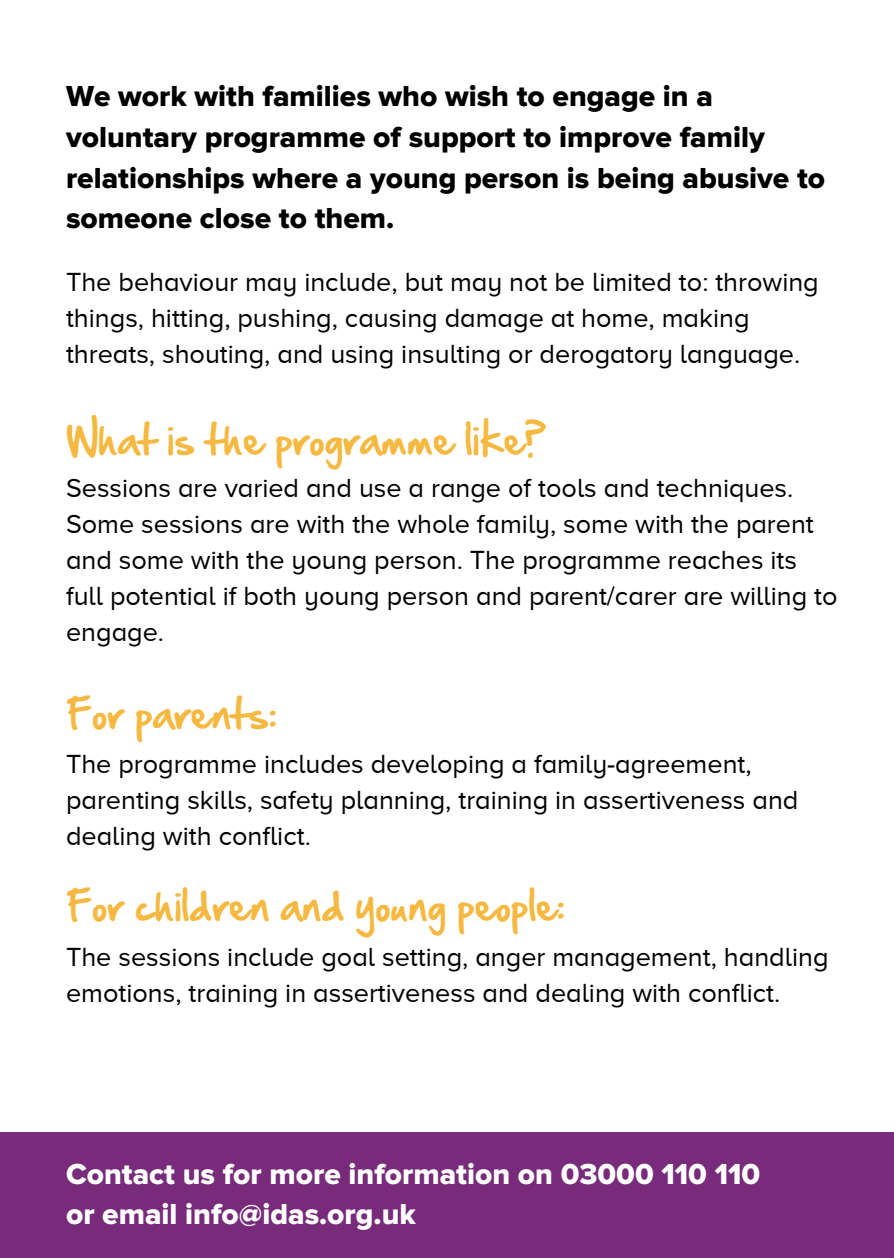
<style>
.page{position:relative;width:894px;height:1258px;background:#fff}
.page>*{position:absolute;margin:0;border:0;box-sizing:border-box;transform-origin:0 0}
.t1{font:36px "Hand Of Sean";color:#f5b941}
.t2{font:30px/40.5px "Proxima Nova Extrabld";color:#000}
.t3{font:30px/40.5px "Proxima Nova Extrabld";color:#fff}
.t4{font:27px/36px "Proxima Nova A";color:#000}
</style>
<div class="page">
<div style="left:0;top:1132px;width:893px;height:126px;background:#772b7a"></div>
<p class="t2" style="left:66px;top:78px;width:760px">We work with families who wish to engage in a voluntary programme of support to improve family relationships where a young person is being abusive to someone close to them.</p>
<p class="t4" style="left:66px;top:264px;width:754px">The behaviour may include, but may not be limited to: throwing things, hitting, pushing, causing damage at home, making threats, shouting, and using insulting or derogatory language.</p>
<h1 class="t1" style="left:66px;top:407px;width:482px">What is the programme like?</h1>
<p class="t4" style="left:66px;top:470px;width:772px">Sessions are varied and use a range of tools and techniques.<br>Some sessions are with the whole family, some with the parent and some with the young person. The programme reaches its full potential if both young person and parent/carer are willing to engage.</p>
<h1 class="t1" style="left:66px;top:682px;width:212px">For parents:</h1>
<p class="t4" style="left:66px;top:746px;width:733px">The programme includes developing a family-agreement, parenting skills, safety planning, training in assertiveness and dealing with conflict.</p>
<h1 class="t1" style="left:66px;top:873px;width:500px">For children and young people:</h1>
<p class="t4" style="left:66px;top:939px;width:763px">The sessions include goal setting, anger management, handling emotions, training in assertiveness and dealing with conflict.</p>
<p class="t3" style="left:66px;top:1154px;width:695px">Contact us for more information on 03000 110 110 or email info@idas.org.uk</p>
</div>
